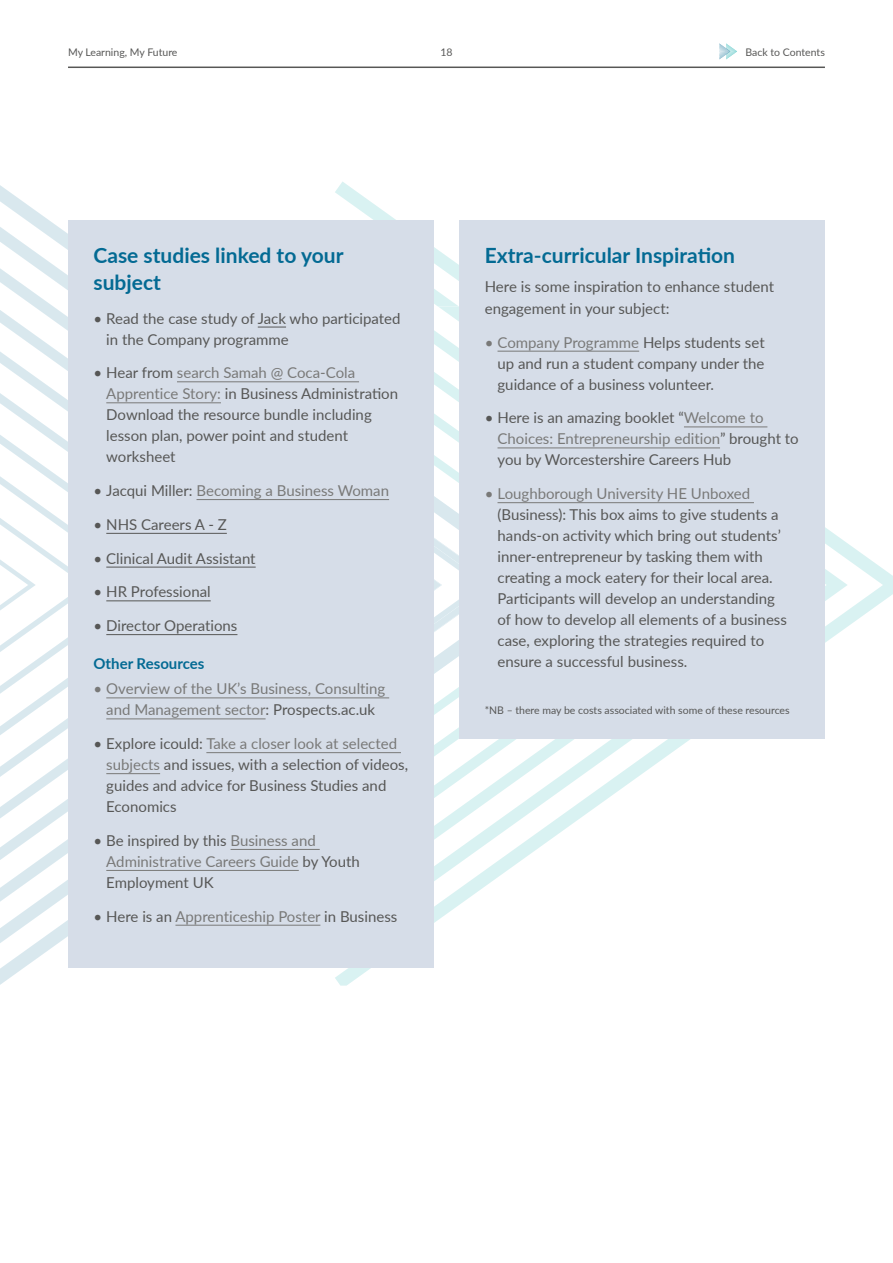
<style>
.page{position:relative;width:893px;height:1263px;background:#fff}
.page>*{position:absolute;margin:0;border:0;box-sizing:border-box;transform-origin:0 0}
.t1{font:700 21px/27px "Lato";color:#036a93}
.t2{font:15px/21px "Lato";color:#575756}
.t3{font:15px/21px "Lato";color:#797978;text-align:center}
.t4{font:700 15px "Lato";color:#036a93}
.t5{font:10.5px "Lato";color:#575756}
.s1{color:#797978}
.s2{color:#575756}
</style>
<div class="page">
<svg style="left:558px;top:739px;width:115px;height:84px"></svg>
<svg style="left:558px;top:739px;width:57px;height:43px"></svg>
<svg style="left:0;top:181px;width:558px;height:805px"></svg>
<svg style="left:0;top:223px;width:500px;height:724px"></svg>
<svg style="left:0;top:264px;width:442px;height:642px"></svg>
<svg style="left:0;top:306px;width:68px;height:558px"></svg>
<svg style="left:434px;top:471px;width:25px;height:228px"></svg>
<svg style="left:0;top:347px;width:68px;height:476px"></svg>
<svg style="left:0;top:388px;width:68px;height:394px"></svg>
<svg style="left:0;top:430px;width:68px;height:310px"></svg>
<svg style="left:0;top:471px;width:68px;height:228px"></svg>
<div style="left:68px;top:220px;width:366px;height:748px;background:#d6dde8"></div>
<svg style="left:258px;top:327px;width:28px;height:1px"></svg>
<hr style="left:177px;top:381px;width:182px;height:1px;background:#797978">
<hr style="left:106px;top:402px;width:115px;height:1px;background:#797978">
<hr style="left:197px;top:499px;width:192px;height:1px;background:#797978">
<hr style="left:106px;top:533px;width:121px;height:1px;background:#575756">
<hr style="left:106px;top:567px;width:150px;height:1px;background:#575756">
<hr style="left:106px;top:600px;width:105px;height:1px;background:#575756">
<hr style="left:106px;top:634px;width:131px;height:1px;background:#575756">
<hr style="left:106px;top:697px;width:283px;height:1px;background:#797978">
<hr style="left:106px;top:718px;width:160px;height:1px;background:#797978">
<hr style="left:206px;top:752px;width:195px;height:1px;background:#797978">
<hr style="left:106px;top:773px;width:54px;height:1px;background:#797978">
<hr style="left:231px;top:849px;width:89px;height:1px;background:#797978">
<hr style="left:106px;top:870px;width:193px;height:1px;background:#797978">
<hr style="left:175px;top:925px;width:145px;height:1px;background:#797978">
<div style="left:459px;top:220px;width:366px;height:519px;background:#d6dde8"></div>
<hr style="left:497px;top:351px;width:142px;height:1px;background:#797978">
<hr style="left:684px;top:427px;width:83px;height:1px;background:#797978">
<hr style="left:497px;top:448px;width:223px;height:1px;background:#797978">
<hr style="left:497px;top:502px;width:257px;height:1px;background:#797978">
<hr style="left:68px;top:67px;width:757px;height:1px;background:#575756">
<svg style="left:719px;top:44px;width:18px;height:15px"></svg>
<p class="t5" style="left:68px;top:44px;width:111px">My Learning, My Future</p>
<p class="t5" style="left:440px;top:44px;width:14px">18</p>
<p class="t5" style="left:746px;top:44px;width:81px">Back to Contents</p>
<h1 class="t1" style="left:94px;top:241px;width:251px">Case studies linked to your subject</h1>
<p class="t2" style="left:106px;top:307px;width:296px;text-indent:-13px">• Read the case study of Jack who participated in the Company programme</p>
<p class="t2" style="left:106px;top:362px;width:293px;text-indent:-13px">• Hear from <span class="s1">search Samah @ Coca-Cola Apprentice Story:</span> in Business Administration Download the resource bundle including lesson plan, power point and student worksheet</p>
<p class="t3" style="left:94px;top:479px;width:297px"><span class="s2">• Jacqui Miller:</span> Becoming a Business Woman</p>
<p class="t2" style="left:94px;top:513px;width:135px">• NHS Careers A - Z</p>
<p class="t2" style="left:94px;top:547px;width:164px">• Clinical Audit Assistant</p>
<p class="t2" style="left:94px;top:581px;width:119px">• HR Professional</p>
<p class="t2" style="left:94px;top:614px;width:145px">• Director Operations</p>
<p class="t4" style="left:94px;top:653px;width:112px">Other Resources</p>
<p class="t3" style="left:94px;top:678px;width:293px">• Overview of the UK’s Business, Consulting and Management sector<span class="s2">: Prospects.ac.uk</span></p>
<p class="t2" style="left:106px;top:732px;width:303px;text-indent:-13px">• Explore icould: <span class="s1">Take a closer look at selected subjects</span> and issues, with a selection of videos, guides and advice for Business Studies and Economics</p>
<p class="t3" style="left:106px;top:829px;width:255px;text-align:left;text-indent:-13px"><span class="s2">• Be inspired by this</span> Business and<br>Administrative Careers Guide <span class="s2">by Youth<br>Employment UK</span></p>
<p class="t3" style="left:94px;top:905px;width:305px"><span class="s2">• Here is an</span> Apprenticeship Poster <span class="s2">in Business</span></p>
<h1 class="t1" style="left:485px;top:241px;width:252px">Extra-curricular Inspiration</h1>
<p class="t2" style="left:485px;top:275px;width:291px;line-height:21.6px">Here is some inspiration to enhance student engagement in your subject:</p>
<p class="t2" style="left:497px;top:331px;width:269px;text-align:justify;text-indent:-13px"><span class="s1">• Company Programme</span> Helps students set up and run a student company under the guidance of a business volunteer.</p>
<p class="t2" style="left:497px;top:407px;width:303px;text-indent:-13px">• Here is an amazing booklet “<span class="s1">Welcome to<br>Choices: Entrepreneurship edition</span>” brought to you by Worcestershire Careers Hub</p>
<p class="t3" style="left:485px;top:483px;width:267px">• Loughborough University HE Unboxed</p>
<p class="t2" style="left:497px;top:504px;width:291px">(Business): This box aims to give students a hands-on activity which bring out students’ inner-entrepreneur by tasking them with creating a mock eatery for their local area.<br>Participants will develop an understanding of how to develop all elements of a business case, exploring the strategies required to ensure a successful business.</p>
<p class="t5" style="left:485px;top:702px;width:306px">*NB – there may be costs associated with some of these resources</p>
</div>
